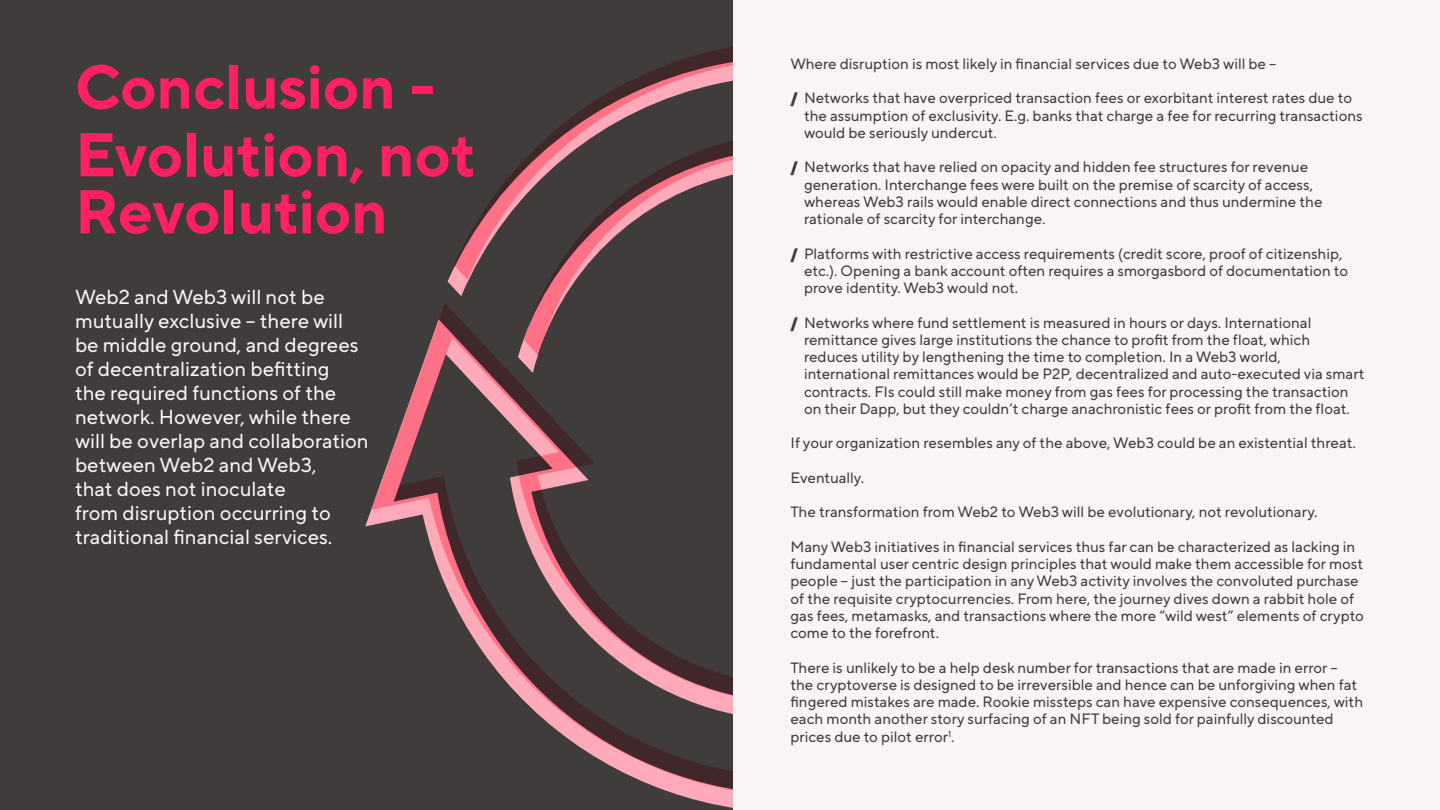
<style>
.page{position:relative;width:1440px;height:810px;background:#403c3b}
.page>*{position:absolute;margin:0;border:0;box-sizing:border-box;transform-origin:0 0}
.t1{font:700 61.5px/57px "TT Norms Pro";color:#ff2161}
.SubHeader_Teal_27pt{font:20.25px/24px "TT Norms Pro";color:#faf5f5}
.Body_20pt{font:15px/17.2px "TT Norms Pro";color:#403c3b}
.s1{font-weight:900}
</style>
<div class="page">
<svg style="left:372px;top:303px;width:362px;height:507px"></svg>
<svg style="left:454px;top:6px;width:280px;height:528px"></svg>
<div style="left:734px;top:0;width:706px;height:810px;background:#faf5f5"></div>
<p class="t1" style="left:75px;top:54px;width:362px">Conclusion -</p>
<p class="t1" style="left:75px;top:122px;width:402px">Evolution, not<br>Revolution</p>
<p class="SubHeader_Teal_27pt" style="left:75px;top:283px;width:295px">Web2 and Web3 will not be mutually exclusive – there will be middle ground, and degrees of decentralization befitting<br>the required functions of the network. However, while there will be overlap and collaboration between Web2 and Web3,<br>that does not inoculate<br>from disruption occurring to traditional financial services.</p>
<p class="Body_20pt" style="left:790px;top:54px;width:487px">Where disruption is most likely in financial services due to Web3 will be –</p>
<p class="Body_20pt" style="left:804px;top:88px;width:560px;text-indent:-14px"><span class="s1">/</span> Networks that have overpriced transaction fees or exorbitant interest rates due to the assumption of exclusivity. E.g. banks that charge a fee for recurring transactions would be seriously undercut.</p>
<p class="Body_20pt" style="left:804px;top:157px;width:520px;text-indent:-14px"><span class="s1">/</span> Networks that have relied on opacity and hidden fee structures for revenue generation. Interchange fees were built on the premise of scarcity of access, whereas Web3 rails would enable direct connections and thus undermine the rationale of scarcity for interchange.</p>
<p class="Body_20pt" style="left:804px;top:244px;width:546px;text-indent:-14px"><span class="s1">/</span> Platforms with restrictive access requirements (credit score, proof of citizenship, etc.). Opening a bank account often requires a smorgasbord of documentation to prove identity. Web3 would not.</p>
<p class="Body_20pt" style="left:804px;top:313px;width:562px;text-indent:-14px"><span class="s1">/</span> Networks where fund settlement is measured in hours or days. International remittance gives large institutions the chance to profit from the float, which reduces utility by lengthening the time to completion. In a Web3 world, international remittances would be P2P, decentralized and auto-executed via smart contracts. FIs could still make money from gas fees for processing the transaction on their Dapp, but they couldn’t charge anachronistic fees or profit from the float.</p>
<p class="Body_20pt" style="left:790px;top:433px;width:567px">If your organization resembles any of the above, Web3 could be an existential threat.</p>
<p class="Body_20pt" style="left:790px;top:468px;width:75px">Eventually.</p>
<p class="Body_20pt" style="left:790px;top:502px;width:529px">The transformation from Web2 to Web3 will be evolutionary, not revolutionary.</p>
<p class="Body_20pt" style="left:790px;top:537px;width:575px">Many Web3 initiatives in financial services thus far can be characterized as lacking in fundamental user centric design principles that would make them accessible for most people – just the participation in any Web3 activity involves the convoluted purchase of the requisite cryptocurrencies. From here, the journey dives down a rabbit hole of gas fees, metamasks, and transactions where the more “wild west” elements of crypto come to the forefront.</p>
<p class="Body_20pt" style="left:790px;top:658px;width:574px">There is unlikely to be a help desk number for transactions that are made in error – the cryptoverse is designed to be irreversible and hence can be unforgiving when fat fingered mistakes are made. Rookie missteps can have expensive consequences, with each month another story surfacing of an NFT being sold for painfully discounted prices due to pilot error<sup>1</sup>.</p>
</div>
